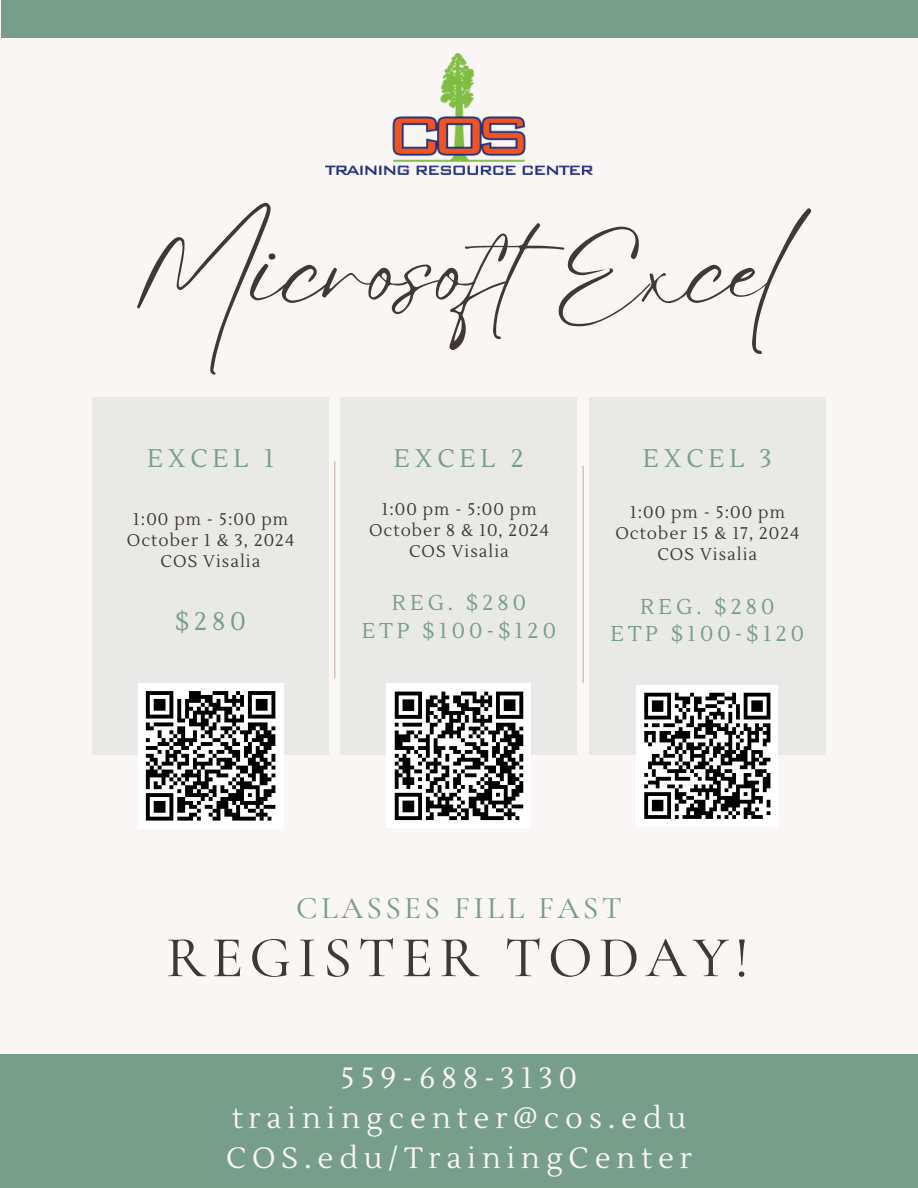
<style>
.page{position:relative;width:918px;height:1188px;background:#faf6f5}
.page>*{position:absolute;margin:0;border:0;box-sizing:border-box;transform-origin:0 0}
.t1{font:103.5px "Eyesome Script";color:#403737}
.t2{font:500 58.5px "Cormorant Garamond";letter-spacing:.105em;color:#403737}
.t3{font:500 31.5px "Cormorant Garamond";letter-spacing:.105em;color:#779d8b}
.t4{font:29.4px/40.5px "Lustria";letter-spacing:.205em;color:#faf6f5;text-align:center}
.t5{font:25.35px "Lustria";letter-spacing:.185em;color:#779d8b}
.t6{font:21.45px/27.8px "Lustria";letter-spacing:.185em;color:#779d8b;text-align:center}
.t7{font:16.95px "Lustria";letter-spacing:.06em;color:#403737}
</style>
<div class="page">
<div style="left:92px;top:397px;width:237px;height:358px;background:#e9eae7"></div>
<div style="left:341px;top:397px;width:236px;height:358px;background:#e9eae7"></div>
<div style="left:589px;top:397px;width:236px;height:358px;background:#e9eae7"></div>
<div style="left:1px;top:0;width:917px;height:38px;background:#779d8b"></div>
<div style="left:0;top:1054px;width:918px;height:134px;background:#779d8b"></div>
<hr style="left:334px;top:461px;width:1px;height:218px;background:#cbb2a3">
<hr style="left:583px;top:466px;width:1px;height:217px;background:#cbb2a3">
<img style="left:326px;top:53px;width:266px;height:122px">
<div style="left:138px;top:683px;width:145px;height:145px;background:#fff"></div>
<svg style="left:145px;top:691px;width:131px;height:130px"></svg>
<div style="left:387px;top:684px;width:144px;height:144px;background:#fff"></div>
<svg style="left:394px;top:691px;width:130px;height:130px"></svg>
<div style="left:637px;top:685px;width:141px;height:142px;background:#fff"></div>
<svg style="left:644px;top:692px;width:127px;height:127px"></svg>
<h5 class="t1" style="left:132px;top:202px;width:655px">MicrosoftExcel</h5>
<h4 class="t5" style="left:147px;top:442px;width:129px">EXCEL 1</h4>
<p class="t7" style="left:133px;top:509px;width:157px">1:00 pm - 5:00 pm</p>
<p class="t7" style="left:127px;top:530px;width:169px">October 1 &amp; 3, 2024</p>
<h4 class="t7" style="left:161px;top:551px;width:101px">COS Visalia</h4>
<p class="t5" style="left:175px;top:606px;width:72px">$280</p>
<p class="t5" style="left:394px;top:442px;width:132px">EXCEL 2</p>
<h4 class="t7" style="left:381px;top:499px;width:157px">1:00 pm - 5:00 pm</h4>
<p class="t7" style="left:369px;top:520px;width:181px">October 8 &amp; 10, 2024</p>
<p class="t7" style="left:409px;top:541px;width:101px">COS Visalia</p>
<p class="t6" style="left:362px;top:589px;width:196px">REG. $280<br>ETP $100-$120</p>
<p class="t5" style="left:643px;top:442px;width:130px">EXCEL 3</p>
<p class="t7" style="left:630px;top:502px;width:157px">1:00 pm - 5:00 pm</p>
<h4 class="t7" style="left:615px;top:523px;width:185px">October 15 &amp; 17, 2024</h4>
<p class="t7" style="left:657px;top:544px;width:101px">COS Visalia</p>
<h5 class="t6" style="left:610px;top:594px;width:195px;line-height:27px">REG. $280<br>ETP $100-$120</h5>
<p class="t3" style="left:296px;top:889px;width:327px">CLASSES FILL FAST</p>
<p class="t2" style="left:166px;top:922px;width:585px">REGISTER TODAY!</p>
<h1 class="t4" style="left:226px;top:1058px;width:467px">559-688-3130 trainingcenter@cos.edu<br>COS.edu/TrainingCenter</h1>
</div>
